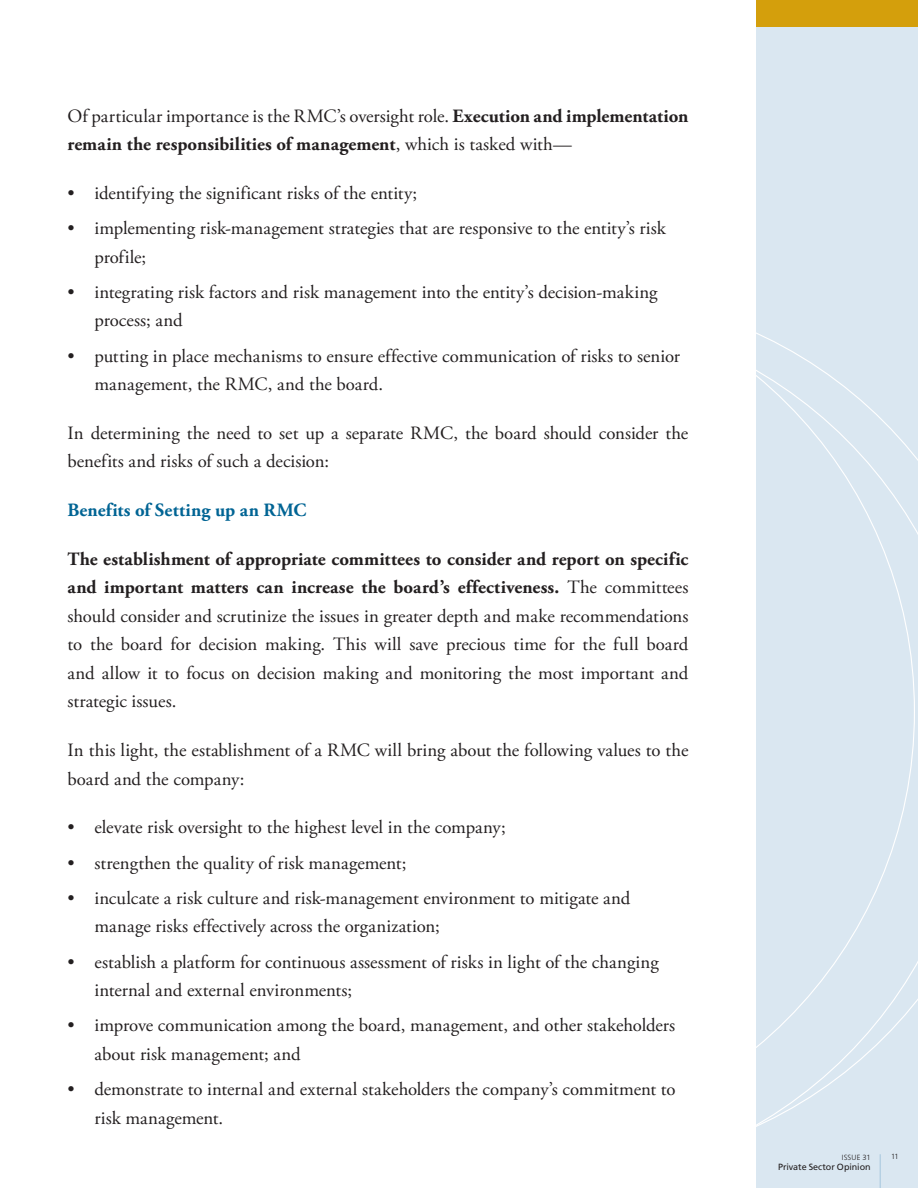
<style>
.page{position:relative;width:918px;height:1188px;background:#fff}
.page>*{position:absolute;margin:0;border:0;box-sizing:border-box;transform-origin:0 0}
.Body_Copy{font:18.75px/28.5px "Adobe Garamond Pro";color:#231f20}
.Body_Copy-2{font:700 18.75px "Adobe Garamond Pro";letter-spacing:.01em;color:#006494}
.t1{font:9px "Frutiger";letter-spacing:-.005em;color:#231f20}
.t2{font:300 7.5px "Frutiger";letter-spacing:.01em;color:#231f20}
.s1{font-weight:700}
</style>
<div class="page">
<div style="left:756px;top:0;width:162px;height:1188px;background:#dae7f1"></div>
<div style="left:756px;top:0;width:162px;height:27px;background:#d49f0c"></div>
<hr style="left:880px;top:1154px;width:1px;height:34px;background:#a8c8de">
<p class="Body_Copy" style="left:68px;top:102px;width:622px">Of particular importance is the RMC’s oversight role. <span class="s1">Execution and implementation remain the responsibilities of management</span>, which is tasked with—</p>
<p class="Body_Copy" style="left:68px;top:179px;width:351px">• identifying the significant risks of the entity;</p>
<p class="Body_Copy" style="left:94px;top:215px;width:573px;text-indent:-27px">• implementing risk-management strategies that are responsive to the entity’s risk profile;</p>
<p class="Body_Copy" style="left:94px;top:278px;width:565px;text-indent:-27px">• integrating risk factors and risk management into the entity’s decision-making process; and</p>
<p class="Body_Copy" style="left:94px;top:342px;width:587px;text-indent:-27px">• putting in place mechanisms to ensure effective communication of risks to senior management, the RMC, and the board.</p>
<p class="Body_Copy" style="left:68px;top:419px;width:622px">In determining the need to set up a separate RMC, the board should consider the benefits and risks of such a decision:</p>
<p class="Body_Copy-2" style="left:68px;top:499px;width:240px">Benefits of Setting up an RMC</p>
<p class="Body_Copy" style="left:68px;top:545px;width:623px;text-align:justify"><span class="s1">The establishment of appropriate committees to consider and report on specific and important matters can increase the board’s effectiveness.</span> The committees should consider and scrutinize the issues in greater depth and make recommendations to the board for decision making. This will save precious time for the full board and allow it to focus on decision making and monitoring the most important and strategic issues.</p>
<p class="Body_Copy" style="left:68px;top:737px;width:622px">In this light, the establishment of a RMC will bring about the following values to the board and the company:</p>
<p class="Body_Copy" style="left:68px;top:814px;width:440px">• elevate risk oversight to the highest level in the company;</p>
<p class="Body_Copy" style="left:68px;top:849px;width:340px">• strengthen the quality of risk management;</p>
<p class="Body_Copy" style="left:94px;top:884px;width:537px;text-indent:-27px">• inculcate a risk culture and risk-management environment to mitigate and manage risks effectively across the organization;</p>
<p class="Body_Copy" style="left:94px;top:948px;width:566px;text-indent:-27px">• establish a platform for continuous assessment of risks in light of the changing internal and external environments;</p>
<p class="Body_Copy" style="left:94px;top:1012px;width:582px;text-indent:-27px">• improve communication among the board, management, and other stakeholders about risk management; and</p>
<p class="Body_Copy" style="left:94px;top:1076px;width:583px;text-indent:-27px">• demonstrate to internal and external stakeholders the company’s commitment to risk management.</p>
<p class="t2" style="left:842px;top:1153px;width:30px">ISSUE 31</p>
<p class="t1" style="left:778px;top:1162px;width:94px">Private Sector Opinion</p>
<p class="t2" style="left:891px;top:1153px;width:9px">11</p>
</div>
